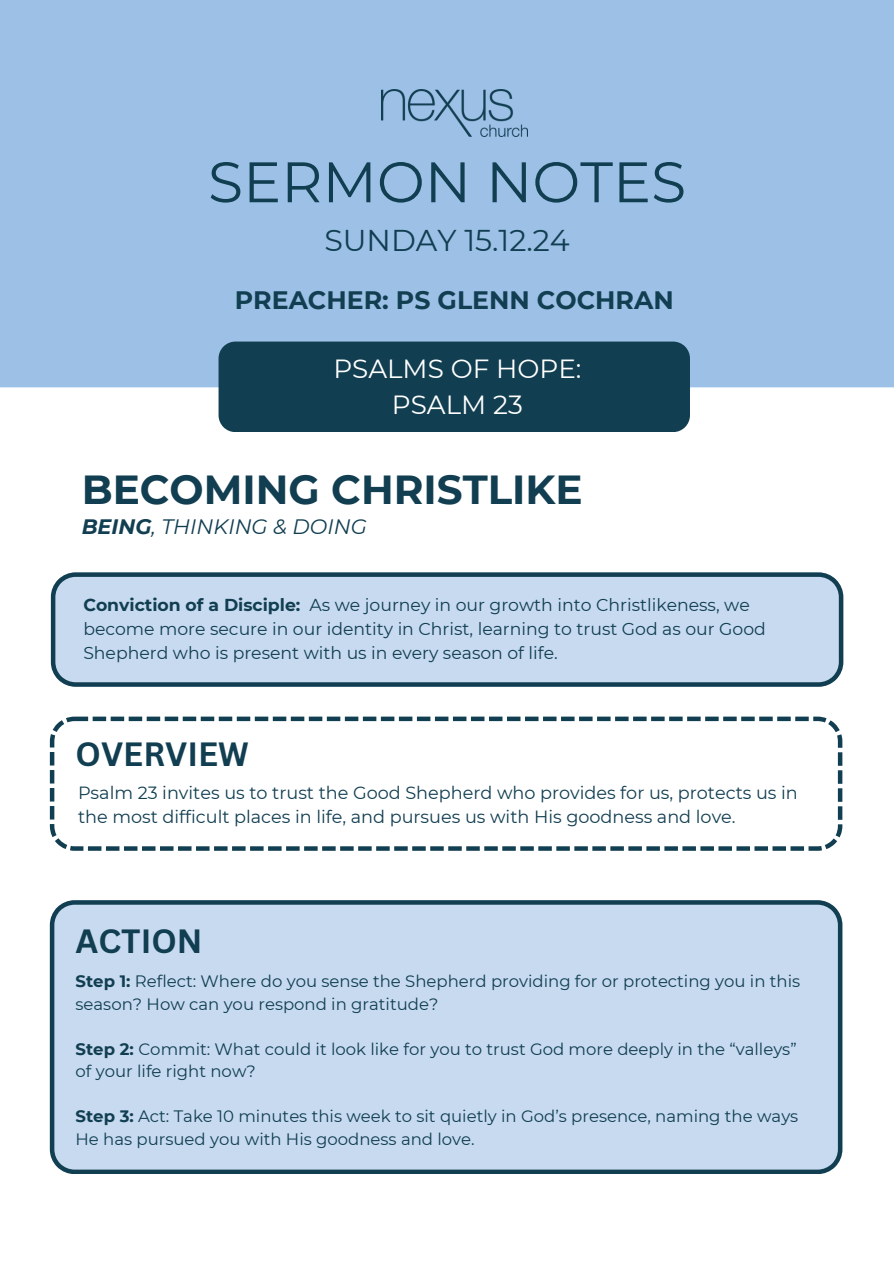
<style>
.page{position:relative;width:894px;height:1264px;background:#fff}
.page>*{position:absolute;margin:0;border:0;box-sizing:border-box;transform-origin:0 0}
.t1{font:57px "Montserrat";color:#113e51}
.t2{font:700 40.5px "Montserrat";color:#113e51}
.t3{font:700 32.7px "Canva Sans";color:#113e51}
.t4{font:30px "Montserrat";color:#113e51}
.t5{font:26.25px/36px "Montserrat";color:#fff;text-align:center}
.t6{font:700 25.2px "Montserrat";color:#113e51}
.t7{font:italic 20.85px "Montserrat";color:#113e51}
.t8{font:17.7px/23.7px "Montserrat";color:#113e51}
.t9{font:17.25px/23.9px "Montserrat";color:#113e51}
.t10{font:16.5px/22.5px "Montserrat";color:#113e51}
.s1{font-weight:700}
</style>
<div class="page">
<div style="left:0;top:0;width:893px;height:387px;background:#9dc0e6"></div>
<img style="left:381px;top:89px;width:146px;height:48px">
<div style="left:218px;top:341px;width:471px;height:91px;background:#113e51"></div>
<svg style="left:51px;top:572px;width:792px;height:114px;background:#b7cce1"></svg>
<div style="left:50px;top:900px;width:792px;height:273px;background:#c7daef"></div>
<svg style="left:50px;top:716px;width:792px;height:134px"></svg>
<p class="t1" style="left:208px;top:147px;width:479px">SERMON NOTES</p>
<h1 class="t4" style="left:324px;top:222px;width:247px">SUNDAY 15.12.24</h1>
<h5 class="t6" style="left:235px;top:284px;width:440px">PREACHER: PS GLENN COCHRAN</h5>
<h4 class="t5" style="left:333px;top:351px;width:249px">PSALMS OF HOPE:<br>PSALM 23</h4>
<h6 class="t2" style="left:82px;top:465px;width:502px">BECOMING CHRISTLIKE</h6>
<p class="t7" style="left:82px;top:514px;width:286px"><span class="s1">BEING</span>, THINKING &amp; DOING</p>
<h2 class="t9" style="left:83px;top:593px;width:683px"><span class="s1">Conviction of a Disciple:</span> As we journey in our growth into Christlikeness, we become more secure in our identity in Christ, learning to trust God as our Good<br>Shepherd who is present with us in every season of life.</h2>
<p class="t3" style="left:75px;top:731px;width:175px">OVERVIEW</p>
<p class="t8" style="left:78px;top:780px;width:721px">Psalm 23 invites us to trust the Good Shepherd who provides for us, protects us in the most difficult places in life, and pursues us with His goodness and love.</p>
<p class="t3" style="left:75px;top:917px;width:128px">ACTION</p>
<h3 class="t10" style="left:75px;top:970px;width:726px"><span class="s1">Step 1:</span> Reflect: Where do you sense the Shepherd providing for or protecting you in this season? How can you respond in gratitude?</h3>
<p class="t10" style="left:75px;top:1037px;width:722px"><span class="s1">Step 2:</span> Commit: What could it look like for you to trust God more deeply in the “valleys” of your life right now?</p>
<h3 class="t10" style="left:75px;top:1105px;width:724px"><span class="s1">Step 3:</span> Act: Take 10 minutes this week to sit quietly in God’s presence, naming the ways<br>He has pursued you with His goodness and love.</h3>
</div>
